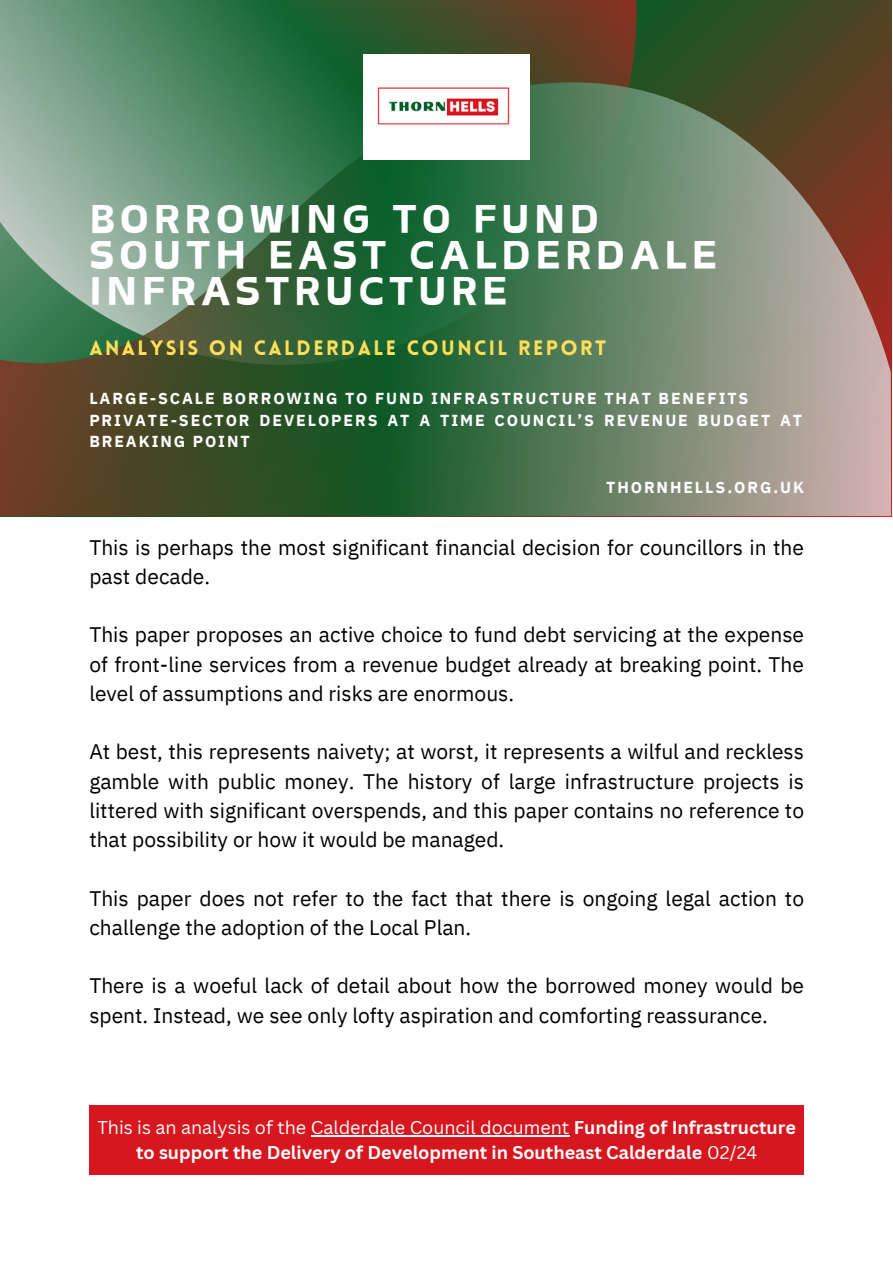
<style>
.page{position:relative;width:893px;height:1264px;background:#fff}
.page>*{position:absolute;margin:0;border:0;box-sizing:border-box;transform-origin:0 0}
.t1{font:700 37.5px/36.2px "Canva Acid";letter-spacing:.12em;color:#fff}
.t2{font:21px/29.2px "IBM Plex Sans";color:#000}
.t3{font:900 20.4px "Lovelo";letter-spacing:.12em;color:#ffde59}
.t4{font:700 18px/24.8px "Canva Sans";color:#fff;text-align:center}
.t5{font:700 15.9px/21.9px "IBM Plex Sans";letter-spacing:.12em;color:#fff}
.s1{font-weight:400}
</style>
<div class="page">
<svg style="left:636px;top:0;width:255px;height:82px;background:#394b24"></svg>
<svg style="left:0;top:0;width:636px;height:82px;background:#4a6a47"></svg>
<svg style="left:0;top:82px;width:891px;height:434px;background:#5c7859"></svg>
<img style="left:363px;top:54px;width:167px;height:106px">
<div style="left:89px;top:1105px;width:715px;height:69px;background:#d7171f"></div>
<hr style="left:311px;top:1135px;width:258px;height:1px;background:#fff">
<p class="t1" style="left:89px;top:199px;width:628px">BORROWING TO FUND<br>SOUTH EAST CALDERDALE<br>INFRASTRUCTURE</p>
<p class="t3" style="left:89px;top:340px;width:518px">ANALYSIS ON CALDERDALE COUNCIL REPORT</p>
<h2 class="t5" style="left:89px;top:386px;width:660px">LARGE-SCALE BORROWING TO FUND INFRASTRUCTURE THAT BENEFITS</h2>
<p class="t5" style="left:89px;top:408px;width:714px">PRIVATE-SECTOR DEVELOPERS AT A TIME COUNCIL’S REVENUE BUDGET AT<br>BREAKING POINT</p>
<h1 class="t5" style="left:606px;top:476px;width:199px">THORNHELLS.ORG.UK</h1>
<p class="t2" style="left:89px;top:532px;width:716px">This is perhaps the most significant financial decision for councillors in the past decade.</p>
<p class="t2" style="left:89px;top:620px;width:716px;text-align:justify">This paper proposes an active choice to fund debt servicing at the expense of front-line services from a revenue budget already at breaking point. The level of assumptions and risks are enormous.</p>
<h3 class="t2" style="left:89px;top:737px;width:716px;text-align:justify">At best, this represents naivety; at worst, it represents a wilful and reckless gamble with public money. The history of large infrastructure projects is littered with significant overspends, and this paper contains no reference to that possibility or how it would be managed.</h3>
<h3 class="t2" style="left:89px;top:883px;width:716px">This paper does not refer to the fact that there is ongoing legal action to challenge the adoption of the Local Plan.</h3>
<h3 class="t2" style="left:89px;top:971px;width:716px">There is a woeful lack of detail about how the borrowed money would be spent. Instead, we see only lofty aspiration and comforting reassurance.</h3>
<p class="t4" style="left:97px;top:1114px;width:700px"><span class="s1">This is an analysis of the Calderdale Council document</span> Funding of Infrastructure to support the Delivery of Development in Southeast Calderdale <span class="s1">02/24</span></p>
</div>
